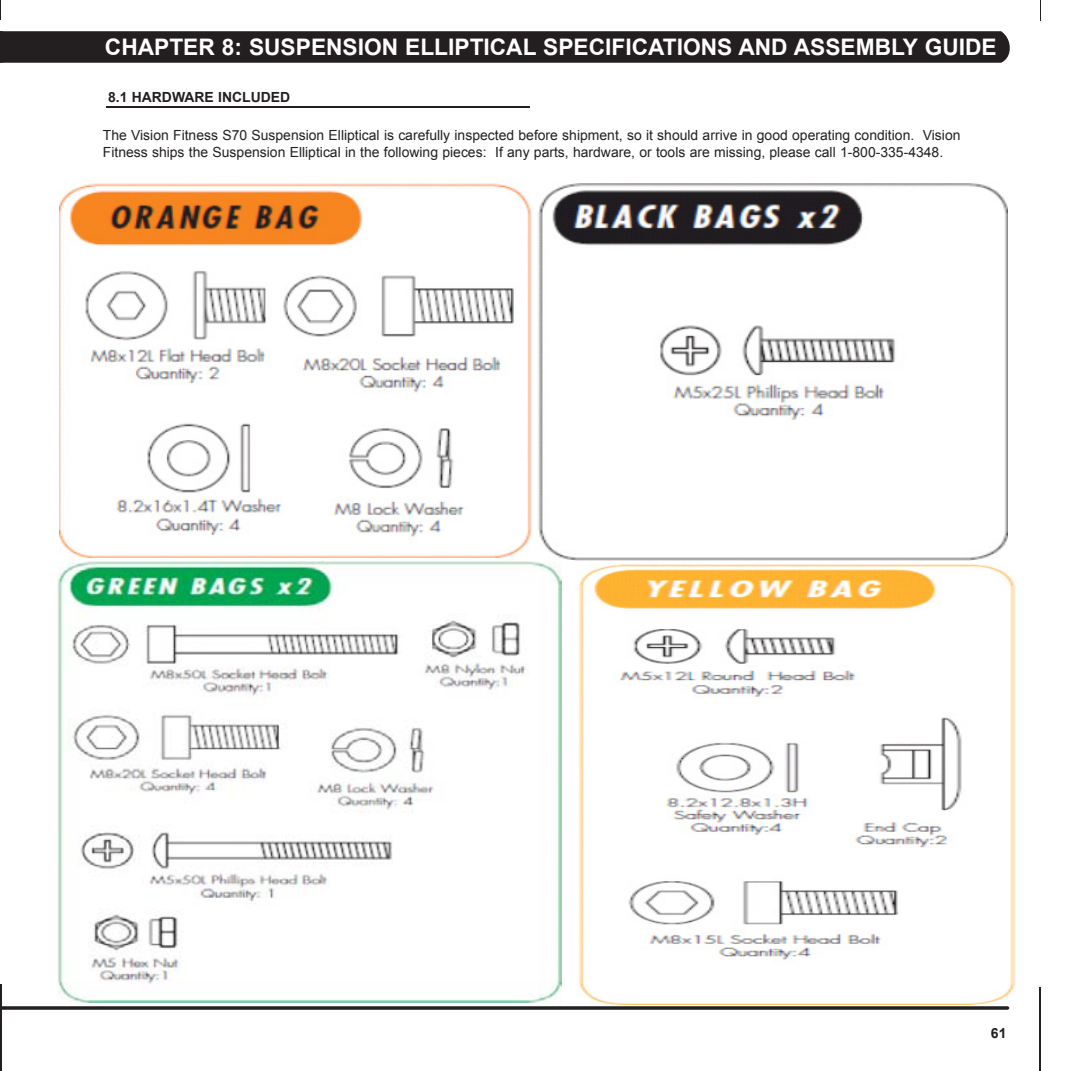
<style>
.page{position:relative;width:1071px;height:1071px;background:#fff}
.page>*{position:absolute;margin:0;border:0;box-sizing:border-box;transform-origin:0 0}
.t1{font:700 22.75px "Arial";color:#fff}
.t2{font:14px/16.8px "Arial";color:#231f20}
.t3{font:700 14px "Arial";color:#231f20}
</style>
<div class="page">
<hr style="left:1039px;top:987px;width:2px;height:84px;background:#231f20">
<svg style="left:2px;top:1006px;width:1007px;height:4px;background:#3e3a3b"></svg>
<svg style="left:0;top:0;width:1px;height:20px"></svg>
<svg style="left:1040px;top:0;width:1px;height:20px"></svg>
<div style="left:0;top:31px;width:1010px;height:32px;background:#231f20"></div>
<hr style="left:0;top:985px;width:2px;height:86px;background:#231f20">
<img style="left:57px;top:562px;width:504px;height:441px">
<img style="left:578px;top:564px;width:438px;height:440px">
<img style="left:59px;top:183px;width:473px;height:375px">
<img style="left:538px;top:183px;width:470px;height:378px">
<hr style="left:106px;top:107px;width:424px;height:1px;background:#231f20">
<h1 class="t1" style="left:105px;top:32px;width:893px">CHAPTER 8: SUSPENSION ELLIPTICAL SPECIFICATIONS AND ASSEMBLY GUIDE</h1>
<p class="t3" style="left:108px;top:88px;width:184px">8.1 HARDWARE INCLUDED</p>
<p class="t2" style="left:103px;top:127px;width:859px">the Vision Fitness S70 Suspension elliptical is carefully inspected before shipment, so it should arrive in good operating condition. Vision<br>Fitness ships the Suspension elliptical in the following pieces: If any parts, hardware, or tools are missing, please call 1-800-335-4348.</p>
<p class="t3" style="left:991px;top:1023px;width:17px">61</p>
</div>
